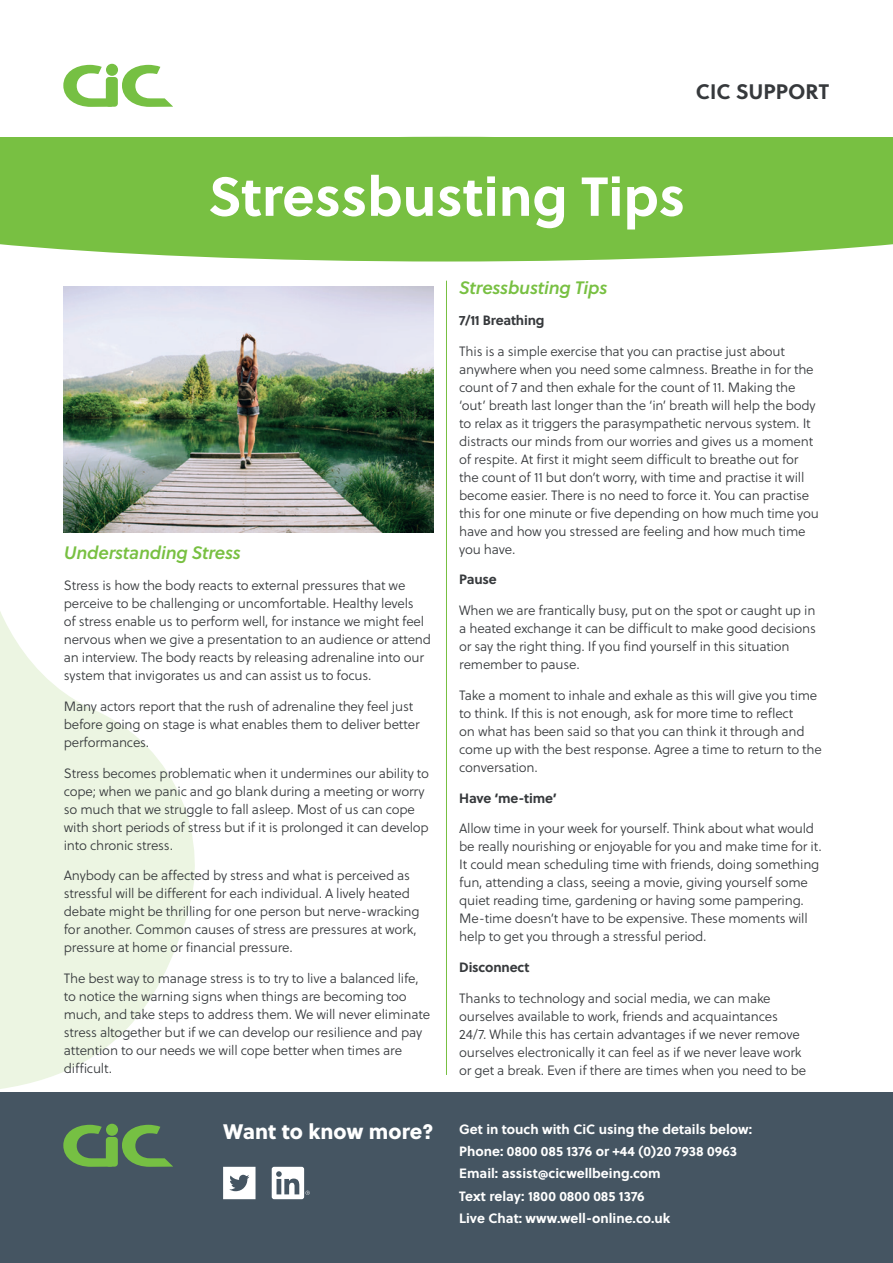
<style>
.page{position:relative;width:893px;height:1263px;background:#fff}
.page>*{position:absolute;margin:0;border:0;box-sizing:border-box;transform-origin:0 0}
.t1{font:700 54.75px "Soleil";color:#fff}
.t2{font:21px "Soleil Xb";color:#fff}
.t3{font:700 21px "Soleil";color:#36393c}
.t4{font:italic 18px "Soleil Sb";letter-spacing:-.015em;color:#78c042}
.t5{font:13.5px/18px "Soleil Lt";letter-spacing:-.015em;color:#36393c}
.t6{font:700 13.5px/22.2px "Soleil";color:#fff}
.t7{font:700 13.5px "Soleil";letter-spacing:-.015em;color:#36393c}
</style>
<div class="page">
<svg style="left:64px;top:65px;width:46px;height:42px"></svg>
<svg style="left:122px;top:65px;width:51px;height:42px"></svg>
<div style="left:106px;top:64px;width:12px;height:12px;background:#76c043;border-radius:50%"></div>
<div style="left:106px;top:77px;width:12px;height:30px;background:#76c043;border-radius:3px"></div>
<svg style="left:0;top:611px;width:212px;height:482px;fill:#ecf5e2"></svg>
<div style="left:0;top:1093px;width:893px;height:170px;background:#455562"></div>
<svg style="left:64px;top:1125px;width:48px;height:42px"></svg>
<svg style="left:122px;top:1125px;width:51px;height:42px"></svg>
<div style="left:106px;top:1124px;width:12px;height:12px;background:#76c043;border-radius:50%"></div>
<div style="left:106px;top:1137px;width:12px;height:29px;background:#76c043;border-radius:3px"></div>
<svg style="left:223px;top:1167px;width:32px;height:32px"></svg>
<svg style="left:272px;top:1167px;width:38px;height:32px"></svg>
<hr style="left:446px;top:281px;width:1px;height:794px;background:#78c042">
<div style="left:0;top:137px;width:893px;height:124px;background:#78c042"></div>
<img style="left:64px;top:286px;width:370px;height:247px">
<h2 class="t3" style="left:696px;top:76px;width:135px">CIC SUPPORT</h2>
<h1 class="t1" style="left:208px;top:154px;width:479px">Stressbusting Tips</h1>
<h3 class="t4" style="left:64px;top:539px;width:179px">Understanding Stress</h3>
<p class="t5" style="left:64px;top:576px;width:369px">Stress is how the body reacts to external pressures that we perceive to be challenging or uncomfortable. Healthy levels<br>of stress enable us to perform well, for instance we might feel nervous when we give a presentation to an audience or attend an interview. The body reacts by releasing adrenaline into our system that invigorates us and can assist us to focus.</p>
<p class="t5" style="left:64px;top:697px;width:357px">Many actors report that the rush of adrenaline they feel just before going on stage is what enables them to deliver better performances.</p>
<p class="t5" style="left:64px;top:764px;width:367px">Stress becomes problematic when it undermines our ability to cope; when we panic and go blank during a meeting or worry so much that we struggle to fall asleep. Most of us can cope with short periods of stress but if it is prolonged it can develop into chronic stress.</p>
<p class="t5" style="left:64px;top:866px;width:357px">Anybody can be affected by stress and what is perceived as stressful will be different for each individual. A lively heated debate might be thrilling for one person but nerve-wracking for another. Common causes of stress are pressures at work, pressure at home or financial pressure.</p>
<p class="t5" style="left:64px;top:969px;width:368px">The best way to manage stress is to try to live a balanced life, to notice the warning signs when things are becoming too much, and take steps to address them. We will never eliminate stress altogether but if we can develop our resilience and pay attention to our needs we will cope better when times are difficult.</p>
<h2 class="t2" style="left:223px;top:1115px;width:212px">Want to know more?</h2>
<h3 class="t4" style="left:459px;top:274px;width:150px">Stressbusting Tips</h3>
<p class="t7" style="left:459px;top:310px;width:87px">7/11 Breathing</p>
<p class="t5" style="left:459px;top:342px;width:361px">This is a simple exercise that you can practise just about anywhere when you need some calmness. Breathe in for the count of 7 and then exhale for the count of 11. Making the ‘out’ breath last longer than the ‘in’ breath will help the body to relax as it triggers the parasympathetic nervous system. It distracts our minds from our worries and gives us a moment of respite. At first it might seem difficult to breathe out for the count of 11 but don’t worry, with time and practise it will become easier. There is no need to force it. You can practise this for one minute or five depending on how much time you have and how you stressed are feeling and how much time you have.</p>
<p class="t7" style="left:459px;top:569px;width:39px">Pause</p>
<p class="t5" style="left:459px;top:601px;width:358px">When we are frantically busy, put on the spot or caught up in a heated exchange it can be difficult to make good decisions or say the right thing. If you find yourself in this situation remember to pause.</p>
<p class="t5" style="left:459px;top:686px;width:364px">Take a moment to inhale and exhale as this will give you time to think. If this is not enough, ask for more time to reflect<br>on what has been said so that you can think it through and come up with the best response. Agree a time to return to the conversation.</p>
<p class="t7" style="left:459px;top:787px;width:99px">Have ‘me-time’</p>
<p class="t5" style="left:459px;top:819px;width:364px">Allow time in your week for yourself. Think about what would be really nourishing or enjoyable for you and make time for it.<br>It could mean scheduling time with friends, doing something fun, attending a class, seeing a movie, giving yourself some quiet reading time, gardening or having some pampering.<br>Me-time doesn’t have to be expensive. These moments will help to get you through a stressful period.</p>
<p class="t7" style="left:459px;top:957px;width:72px">Disconnect</p>
<p class="t5" style="left:459px;top:989px;width:348px">Thanks to technology and social media, we can make ourselves available to work, friends and acquaintances 24/7. While this has certain advantages if we never remove ourselves electronically it can feel as if we never leave work or get a break. Even if there are times when you need to be</p>
<p class="t6" style="left:459px;top:1117px;width:294px">Get in touch with CiC using the details below:<br>Phone: 0800 085 1376 or +44 (0)20 7938 0963<br>Email: assist@cicwellbeing.com<br>Text relay: 1800 0800 085 1376<br>Live Chat: www.well-online.co.uk</p>
</div>
